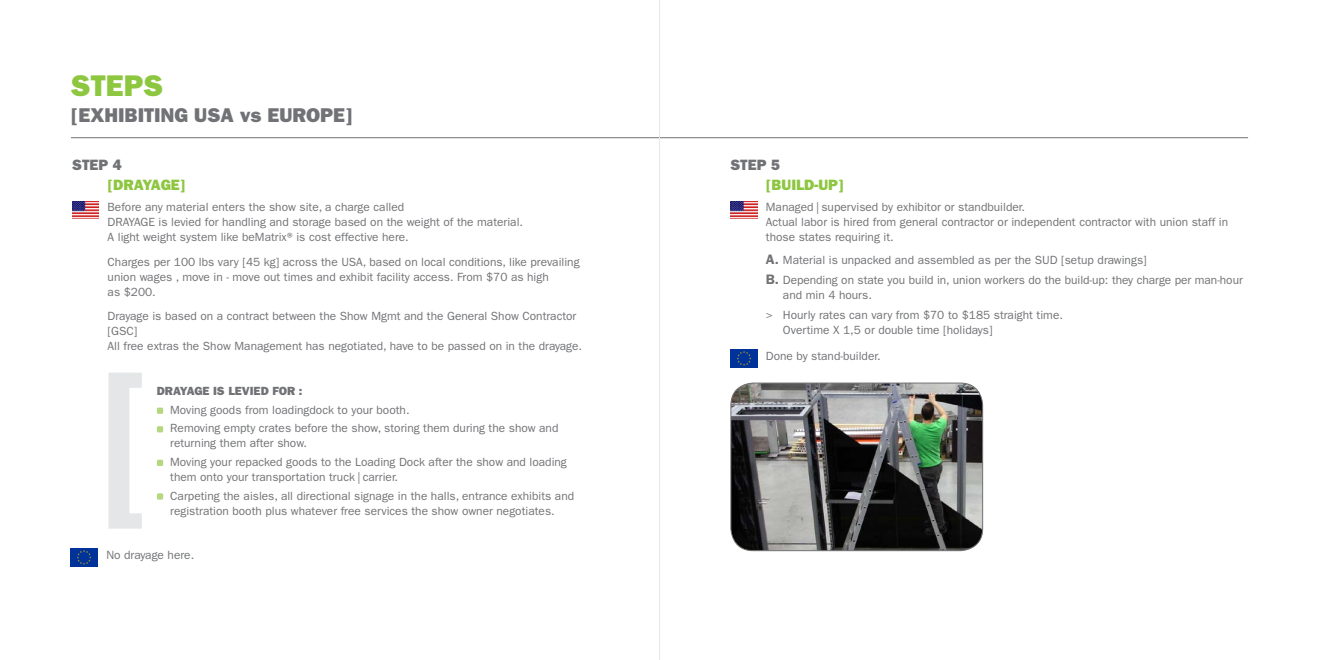
<style>
.page{position:relative;width:1319px;height:660px;background:#fff}
.page>*{position:absolute;margin:0;border:0;box-sizing:border-box;transform-origin:0 0}
.t1{font:30px "ITC Franklin Gothic Std Hvy";color:#8dc63f}
.t2{font:20px "ITC Franklin Gothic Std Hvy";color:#717275}
.t3{font:15px "ITC Franklin Gothic Std Hvy";color:#8dc63f}
.t4{font:15px "ITC Franklin Gothic Std Hvy";color:#717275}
.t5{font:11.88px/15px "ITC Franklin Gothic Std";color:#717275}
.t6{font:11.88px "ITC Franklin Gothic Std Hvy";color:#717275}
.s1{font-weight:600;font-size:13.75px}
</style>
<div class="page">
<hr style="left:71px;top:137px;width:1176px;height:1px;background:#717275">
<img style="left:72px;top:201px;width:27px;height:18px">
<img style="left:730px;top:201px;width:27px;height:18px">
<img style="left:730px;top:349px;width:27px;height:18px">
<img style="left:71px;top:548px;width:27px;height:18px">
<svg style="left:157px;top:407px;width:6px;height:6px"></svg>
<svg style="left:157px;top:426px;width:6px;height:6px"></svg>
<svg style="left:157px;top:459px;width:6px;height:6px"></svg>
<svg style="left:157px;top:493px;width:6px;height:6px"></svg>
<img style="left:730px;top:383px;width:252px;height:167px">
<div style="left:730px;top:382px;width:252px;height:168px;border:1px solid #717275;border-radius:22px"></div>
<svg style="left:108px;top:372px;width:34px;height:156px"></svg>
<hr style="left:659px;top:0;width:1px;height:659px;background:#e6e7e8">
<h1 class="t1" style="left:71px;top:68px;width:94px">STEPS</h1>
<h2 class="t2" style="left:71px;top:103px;width:283px">[EXHIBITING USA VS EUROPE]</h2>
<p class="t4" style="left:72px;top:155px;width:20px">STEP</p>
<p class="t4" style="left:113px;top:155px;width:11px">4</p>
<p class="t3" style="left:108px;top:176px;width:79px">[DRAYAGE]</p>
<p class="t5" style="left:108px;top:200px;width:417px">Before any material enters the show site, a charge called<br>DRAYAGE is levied for handling and storage based on the weight of the material.<br>A light weight system like beMatrix® is cost effective here.</p>
<p class="t5" style="left:108px;top:254px;width:473px">Charges per 100 lbs vary [45 kg] across the USA, based on local conditions, like prevailing union wages , move in - move out times and exhibit facility access. From $70 as high<br>as $200.</p>
<p class="t5" style="left:108px;top:308px;width:476px">Drayage is based on a contract between the Show Mgmt and the General Show Contractor [GSC]<br>All free extras the Show Management has negotiated, have to be passed on in the drayage.</p>
<p class="t6" style="left:157px;top:384px;width:17px">DRAYAGE</p>
<p class="t6" style="left:213px;top:384px;width:44px">IS LEVIED</p>
<p class="t6" style="left:272px;top:384px;width:31px">FOR :</p>
<p class="t5" style="left:170px;top:400px;width:390px;line-height:18.5px">Moving goods from loadingdock to your booth.<br>Removing empty crates before the show, storing them during the show and</p>
<p class="t5" style="left:170px;top:434px;width:398px;line-height:18.5px">returning them after show.<br>Moving your repacked goods to the Loading Dock after the show and loading</p>
<p class="t5" style="left:170px;top:467px;width:405px;line-height:18.5px">them onto your transportation truck | carrier.<br>Carpeting the aisles, all directional signage in the halls, entrance exhibits and</p>
<p class="t5" style="left:170px;top:502px;width:386px">registration booth plus whatever free services the show owner negotiates.</p>
<p class="t5" style="left:106px;top:547px;width:89px">No drayage here.</p>
<p class="t4" style="left:730px;top:155px;width:20px">STEP</p>
<p class="t4" style="left:771px;top:155px;width:11px">5</p>
<p class="t3" style="left:765px;top:176px;width:79px">[BUILD-UP]</p>
<p class="t5" style="left:765px;top:200px;width:463px">Managed | supervised by exhibitor or standbuilder.<br>Actual labor is hired from general contractor or independent contractor with union staff in those states requiring it.</p>
<p class="t5" style="left:765px;top:249px;width:478px;line-height:20.4px"><span class="s1">A.</span> Material is unpacked and assembled as per the SUD [setup drawings]<br><span class="s1">B.</span> Depending on state you build in, union workers do the build-up: they charge per man-hour</p>
<p class="t5" style="left:765px;top:284px;width:298px;line-height:20.4px;text-indent:17px">and min 4 hours.<br>&gt; Hourly rates can vary from $70 to $185 straight time.</p>
<p class="t5" style="left:765px;top:317px;width:228px;line-height:25.6px;text-indent:17px">Overtime X 1,5 or double time [holidays]<br>Done by stand-builder.</p>
</div>
